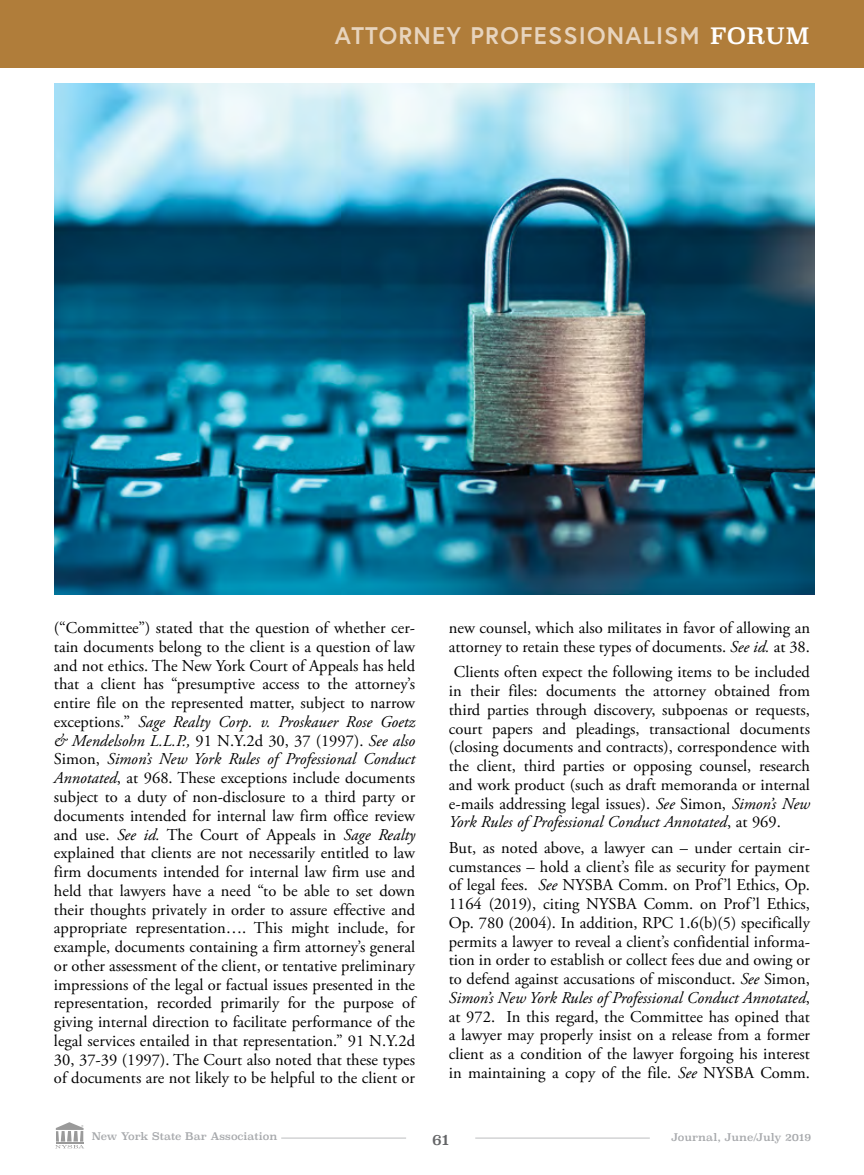
<style>
.page{position:relative;width:864px;height:1175px;background:#fff}
.page>*{position:absolute;margin:0;border:0;box-sizing:border-box;transform-origin:0 0}
.t1{font:700 24px "Europa";letter-spacing:.05em;color:#e7d4be}
.t2{font:16.5px/18.8px "Adobe Garamond Pro";letter-spacing:-.005em;color:#000;text-align:justify}
.t3{font:15px "Superclarendon Rg";color:#636466}
.t4{font:10.5px "Superclarendon Rg";color:#a7a9ac}
.s1{font-family:"Superclarendon Rg";font-weight:400;font-size:22.5px;color:#fff}
.s2{font-style:italic}
</style>
<div class="page">
<hr style="left:281px;top:1137px;width:125px;height:1px;background:#bcbec0">
<hr style="left:475px;top:1137px;width:175px;height:1px;background:#bcbec0">
<svg style="left:55px;top:1122px;width:29px;height:26px"></svg>
<div style="left:0;top:0;width:864px;height:67px;background:#b07d3a"></div>
<img style="left:54px;top:84px;width:760px;height:510px">
<h1 class="t1" style="left:335px;top:19px;width:476px">ATTORNEY PROFESSIONALISM <span class="s1">FORUM</span></h1>
<p class="t2" style="left:54px;top:619px;width:365px">(“Committee”) stated that the question of whether cer&shy;tain documents belong to the client is a question of law and not ethics. The New York Court of Appeals has held that a client has “presumptive access to the attorney’s entire file on the represented matter, subject to narrow exceptions.” <span class="s2">Sage Realty Corp. v. Proskauer Rose Goetz &amp; Mendelsohn L.L.P.,</span> 91 N.Y.2d 30, 37 (1997). <span class="s2">See also </span>Simon, <span class="s2">Simon’s New York Rules of Professional Conduct Annotated</span>, at 968. These exceptions include documents subject to a duty of non-disclosure to a third party or documents intended for internal law firm office review and use. <span class="s2">See id.</span> The Court of Appeals in <span class="s2">Sage Realty </span>explained that clients are not necessarily entitled to law firm documents intended for internal law firm use and held that lawyers have a need “to be able to set down their thoughts privately in order to assure effective and appropriate representation…. This might include, for example, documents containing a firm attorney’s general or other assessment of the client, or tentative preliminary impressions of the legal or factual issues presented in the representation, recorded primarily for the purpose of giving internal direction to facilitate performance of the legal services entailed in that representation.” 91 N.Y.2d 30, 37-39 (1997). The Court also noted that these types of documents are not likely to be helpful to the client or</p>
<p class="t2" style="left:449px;top:619px;width:363px">new counsel, which also militates in favor of allowing an attorney to retain these types of documents. <span class="s2">See id.</span> at 38.</p>
<p class="t2" style="left:449px;top:663px;width:363px;text-indent:5px">Clients often expect the following items to be included in their files: documents the attorney obtained from third parties through discovery, subpoenas or requests, court papers and pleadings, transactional documents (closing documents and contracts), correspondence with the client, third parties or opposing counsel, research and work product (such as draft memoranda or internal e-mails addressing legal issues). <span class="s2">See</span> Simon, <span class="s2">Simon’s New York Rules of Professional Conduct Annotated</span>, at 969.</p>
<p class="t2" style="left:449px;top:838px;width:363px">But, as noted above, a lawyer can – under certain cir&shy;cumstances – hold a client’s file as security for payment of legal fees. <span class="s2">See</span> NYSBA Comm. on Prof’l Ethics, Op.<br>1164 (2019), citing NYSBA Comm. on Prof’l Ethics, Op. 780 (2004). In addition, RPC 1.6(b)(5) specifically permits a lawyer to reveal a client’s confidential informa&shy;tion in order to establish or collect fees due and owing or to defend against accusations of misconduct. <span class="s2">See</span> Simon, <span class="s2">Simon’s New York Rules of Professional Conduct Annotated</span>, at 972. In this regard, the Committee has opined that a lawyer may properly insist on a release from a former client as a condition of the lawyer forgoing his interest in maintaining a copy of the file. <span class="s2">See</span> NYSBA Comm.</p>
<p class="t4" style="left:92px;top:1130px;width:187px">New York State Bar Association</p>
<p class="t3" style="left:432px;top:1130px;width:19px">61</p>
<p class="t4" style="left:671px;top:1131px;width:142px">Journal, June/July 2019</p>
</div>
